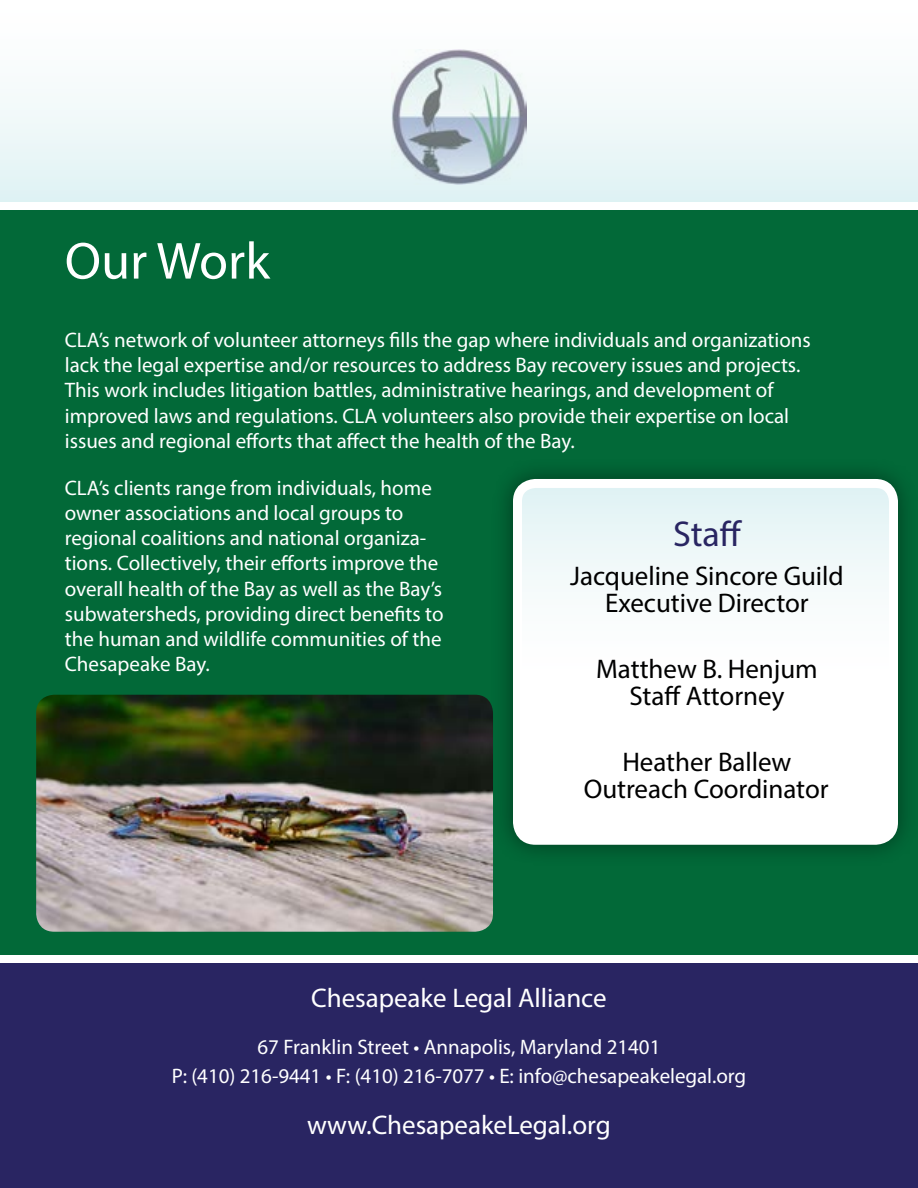
<style>
.page{position:relative;width:918px;height:1188px;background:#fff}
.page>*{position:absolute;margin:0;border:0;box-sizing:border-box;transform-origin:0 0}
.t1{font:52.5px "Myriad Pro";color:#fff}
.t2{font:36px "Myriad Pro";color:#292562}
.t3{font:27px/27px "Myriad Pro";color:#000;text-align:center}
.t4{font:27px "Myriad Pro";color:#fff}
.t5{font:21px/25.2px "Myriad Pro";color:#fff}
</style>
<div class="page">
<div style="left:0;top:210px;width:918px;height:761px;background:#026938"></div>
<div style="left:0;top:956px;width:918px;height:232px;background:#292562"></div>
<div style="left:0;top:956px;width:918px;height:7px;background:#fff"></div>
<div style="left:490px;top:456px;width:428px;height:411px;background:#000;opacity:.45"></div>
<div style="left:518px;top:483px;width:375px;height:357px;background:#fff;border-radius:18px"></div>
<div style="left:518px;top:483px;width:375px;height:195px;background:linear-gradient(to bottom,#e1f3f4,#fff)"></div>
<div style="left:513px;top:479px;width:385px;height:366px;border:9px solid #fff;border-radius:18px"></div>
<img style="left:36px;top:695px;width:457px;height:237px">
<svg style="left:0;top:49px;width:918px;height:153px"></svg>
<h1 class="t1" style="left:65px;top:229px;width:207px">Our Work</h1>
<p class="t5" style="left:65px;top:327px;width:748px">CLA’s network of volunteer attorneys fills the gap where individuals and organizations lack the legal expertise and/or resources to address Bay recovery issues and projects.<br>This work includes litigation battles, administrative hearings, and development of improved laws and regulations. CLA volunteers also provide their expertise on local issues and regional efforts that affect the health of the Bay.</p>
<p class="t5" style="left:65px;top:475px;width:380px">CLA’s clients range from individuals, home owner associations and local groups to regional coalitions and national organiza&shy;tions. Collectively, their efforts improve the overall health of the Bay as well as the Bay’s subwatersheds, providing direct benefits to the human and wildlife communities of the Chesapeake Bay.</p>
<h2 class="t2" style="left:673px;top:512px;width:71px">Staff</h2>
<p class="t3" style="left:570px;top:562px;width:275px">Jacqueline Sincore Guild<br>Executive Director</p>
<p class="t3" style="left:596px;top:655px;width:223px">Matthew B. Henjum<br>Staff Attorney</p>
<p class="t3" style="left:584px;top:748px;width:246px">Heather Ballew<br>Outreach Coordinator</p>
<p class="t4" style="left:311px;top:982px;width:297px">Chesapeake Legal Alliance</p>
<p class="t5" style="left:172px;top:1033px;width:576px;line-height:28.5px;text-align:center">67 Franklin Street • Annapolis, Maryland 21401<br>P: (410) 216-9441 • F: (410) 216-7077 • E: info@chesapeakelegal.org</p>
<p class="t4" style="left:307px;top:1109px;width:305px">www.ChesapeakeLegal.org</p>
</div>
